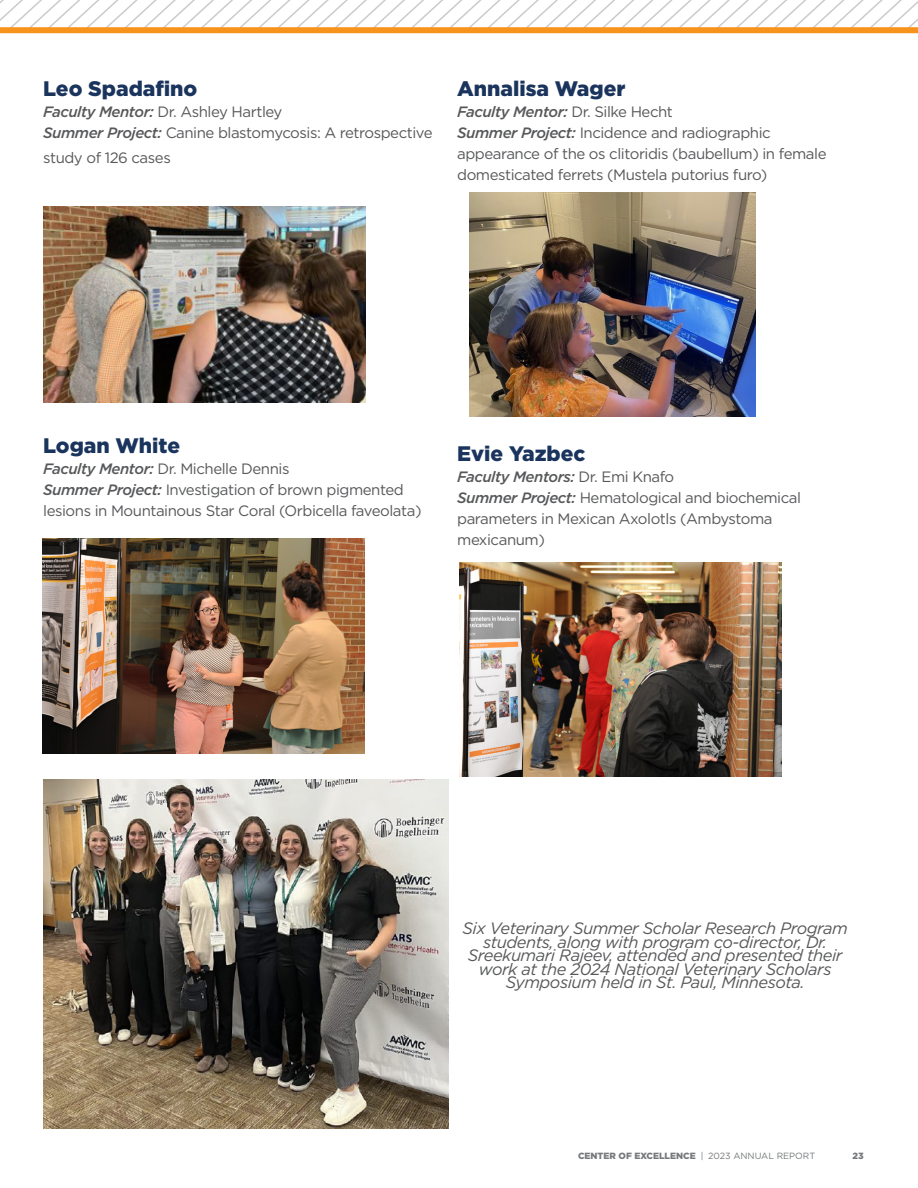
<style>
.page{position:relative;width:918px;height:1188px;background:#fff}
.page>*{position:absolute;margin:0;border:0;box-sizing:border-box;transform-origin:0 0}
.t1{font:900 21px "Gotham";color:#1a345d}
.t2{font:italic 16.5px/13.5px "Gotham";letter-spacing:-.03em;color:#57585a;text-align:center}
.t3{font:15px/21px "Gotham";letter-spacing:-.03em;color:#57585a}
.t4{font:italic 500 15px "Gotham";letter-spacing:-.03em;color:#57585a}
.t5{font:900 9px "Gotham";color:#76787b}
.s1{font-weight:500;font-style:italic}
.s2{font-weight:400;font-style:normal}
.s3{font-weight:400}
</style>
<div class="page">
<svg style="left:0;top:0;width:918px;height:34px"></svg>
<div style="left:0;top:27px;width:918px;height:6px;background:#f7931d"></div>
<img style="left:43px;top:539px;width:322px;height:214px">
<img style="left:469px;top:192px;width:287px;height:225px">
<img style="left:460px;top:562px;width:322px;height:215px">
<img style="left:43px;top:207px;width:322px;height:195px">
<img style="left:43px;top:779px;width:405px;height:349px">
<p class="t1" style="left:43px;top:74px;width:156px">Leo Spadafino</p>
<p class="t3" style="left:43px;top:101px;width:241px"><span class="s1">Faculty Mentor:</span> Dr. Ashley Hartley</p>
<p class="t3" style="left:43px;top:120px;width:391px;line-height:25.2px"><span class="s1">Summer Project:</span> Canine blastomycosis: A retrospective study of 126 cases</p>
<p class="t1" style="left:457px;top:74px;width:170px">Annalisa Wager</p>
<p class="t4" style="left:457px;top:102px;width:217px">Faculty Mentor: <span class="s2">Dr. Silke Hecht</span></p>
<p class="t3" style="left:457px;top:122px;width:371px"><span class="s1">Summer Project:</span> Incidence and radiographic appearance of the os clitoridis (baubellum) in female domesticated ferrets (Mustela putorius furo)</p>
<p class="t1" style="left:43px;top:431px;width:138px">Logan White</p>
<p class="t3" style="left:43px;top:458px;width:248px"><span class="s1">Faculty Mentor:</span> Dr. Michelle Dennis</p>
<p class="t3" style="left:43px;top:479px;width:380px"><span class="s1">Summer Project:</span> Investigation of brown pigmented lesions in Mountainous Star Coral (Orbicella faveolata)</p>
<p class="t1" style="left:457px;top:439px;width:130px">Evie Yazbec</p>
<p class="t4" style="left:457px;top:467px;width:219px">Faculty Mentors: <span class="s2">Dr. Emi Knafo</span></p>
<p class="t3" style="left:457px;top:487px;width:345px"><span class="s1">Summer Project:</span> Hematological and biochemical parameters in Mexican Axolotls (Ambystoma mexicanum)</p>
<p class="t2" style="left:463px;top:922px;width:387px">Six Veterinary Summer Scholar Research Program students, along with program co-director, Dr.<br>Sreekumari Rajeev, attended and presented their work at the 2 024 National Veterinary Scholars Symposium held in St. Paul, Minnesota.</p>
<p class="t5" style="left:578px;top:1149px;width:239px">CENTER OF EXCELLENCE <span class="s3">| 2023 ANNUAL REPORT</span></p>
<p class="t5" style="left:853px;top:1149px;width:13px">23</p>
</div>
